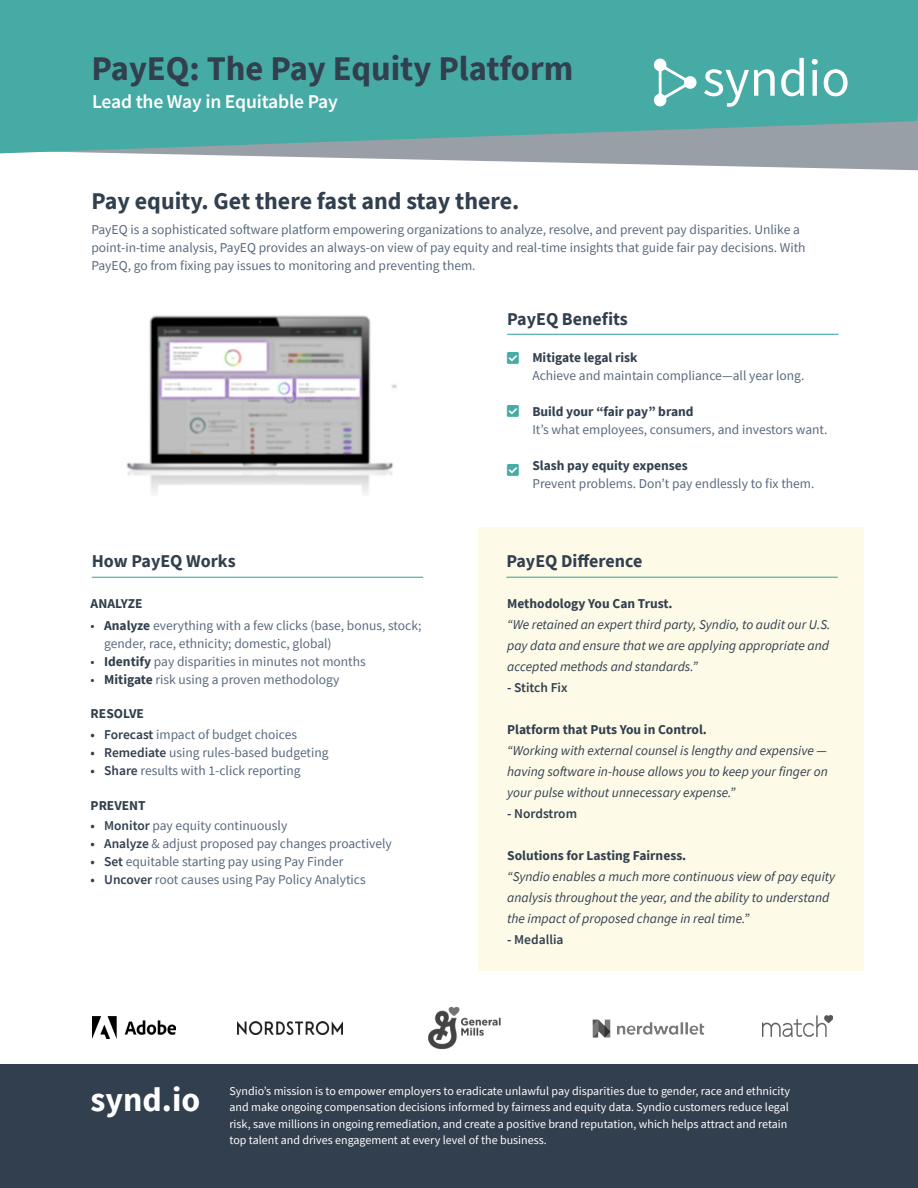
<style>
.page{position:relative;width:918px;height:1188px;background:#fff}
.page>*{position:absolute;margin:0;border:0;box-sizing:border-box;transform-origin:0 0}
.t1{font:53.1px "Source Sans Pro";color:#fff}
.t2{font:700 34.5px "Source Sans Pro";color:#323f4e}
.Paragraph_Style_1{font:700 33.9px "Source Sans Pro";color:#fff}
.t3{font:700 24px "Source Sans Pro";color:#323f4e}
.t4{font:600 19.5px "Source Sans Pro";letter-spacing:-.01em;color:#fff}
.t5{font:700 18px "Source Sans Pro";color:#323f4e}
.t6{font:13.5px/18px "Source Sans Pro";color:#596a7e}
.Paragraph_Style_1-2{font:italic 13.5px/21px "Source Sans Pro";color:#323f4e;text-align:justify}
.Paragraph_Style_1-3{font:700 13.5px "Source Sans Pro";color:#323f4e}
.Paragraph_Style_1-4{font:600 13.5px "Source Sans Pro";color:#323f4e}
.t7{font:13.5px "Font Awesome 5 Pro Solid";color:#46aaa5}
.Paragraph_Style_1-5{font:12px/16.5px "Source Sans Pro";color:#fff}
.s1{color:#323f4e}
.s2{font-weight:700;color:#323f4e}
.s3{font-weight:600;color:#323f4e}
</style>
<div class="page">
<svg style="left:0;top:153px;width:918px;height:18px"></svg>
<svg style="left:0;top:0;width:918px;height:153px;background:#4ea8a5"></svg>
<div style="left:0;top:1065px;width:918px;height:123px;background:#323f4e"></div>
<svg style="left:653px;top:58px;width:44px;height:49px"></svg>
<hr style="left:507px;top:334px;width:331px;height:1px;background:#46aaa5">
<hr style="left:92px;top:577px;width:331px;height:1px;background:#46aaa5">
<div style="left:479px;top:527px;width:385px;height:443px;background:#fefae8"></div>
<img style="left:126px;top:315px;width:271px;height:179px">
<img style="left:237px;top:1021px;width:106px;height:14px">
<img style="left:428px;top:1006px;width:73px;height:44px">
<img style="left:592px;top:1019px;width:113px;height:19px">
<img style="left:763px;top:1016px;width:69px;height:20px">
<img style="left:92px;top:1017px;width:83px;height:22px">
<hr style="left:506px;top:577px;width:332px;height:1px;background:#46aaa5">
<p class="t2" style="left:91px;top:45px;width:483px">PayEQ: The Pay Equity Platform</p>
<p class="t4" style="left:92px;top:89px;width:247px">Lead the Way in Equitable Pay</p>
<p class="t3" style="left:91px;top:185px;width:430px">Pay equity. Get there fast and stay there.</p>
<h1 class="t1" style="left:703px;top:44px;width:149px">syndio</h1>
<p class="t6" style="left:91px;top:220px;width:716px">PayEQ is a sophisticated software platform empowering organizations to analyze, resolve, and prevent pay disparities. Unlike a point-in-time analysis, PayEQ provides an always-on view of pay equity and real-time insights that guide fair pay decisions. With<br>PayEQ, go from fixing pay issues to monitoring and preventing them.</p>
<p class="t5" style="left:507px;top:306px;width:122px">PayEQ Benefits</p>
<p class="t5" style="left:92px;top:549px;width:145px">How PayEQ Works</p>
<p class="t7" style="left:507px;top:352px;width:13px">▲❑◆</p>
<p class="t7" style="left:507px;top:404px;width:13px">▲❑◆</p>
<p class="t7" style="left:507px;top:463px;width:13px">▲❑◆</p>
<p class="Paragraph_Style_1-3" style="left:532px;top:348px;width:107px">Mitigate legal risk</p>
<p class="t6" style="left:532px;top:366px;width:274px">Achieve and maintain compliance—all year long.</p>
<p class="Paragraph_Style_1-3" style="left:532px;top:402px;width:163px">Build your “fair pay” brand</p>
<p class="t6" style="left:532px;top:420px;width:297px">It’s what employees, consumers, and investors want.</p>
<p class="Paragraph_Style_1-3" style="left:532px;top:456px;width:157px">Slash pay equity expenses</p>
<p class="t6" style="left:532px;top:474px;width:284px">Prevent problems. Don’t pay endlessly to fix them.</p>
<p class="t5" style="left:506px;top:549px;width:137px">PayEQ Difference</p>
<p class="Paragraph_Style_1-3" style="left:91px;top:594px;width:53px">ANALYZE</p>
<p class="Paragraph_Style_1-3" style="left:507px;top:594px;width:167px">Methodology You Can Trust.</p>
<p class="Paragraph_Style_1-2" style="left:507px;top:614px;width:325px">“We retained an expert third party, Syndio, to audit our U.S. pay data and ensure that we are applying appropriate and accepted methods and standards.”</p>
<p class="Paragraph_Style_1-4" style="left:507px;top:678px;width:62px">- Stitch Fix</p>
<p class="Paragraph_Style_1-3" style="left:507px;top:720px;width:201px">Platform that Puts You in Control.</p>
<p class="Paragraph_Style_1-2" style="left:507px;top:740px;width:322px">“Working with external counsel is lengthy and expensive — having software in-house allows you to keep your finger on your pulse without unnecessary expense.”</p>
<p class="Paragraph_Style_1-4" style="left:507px;top:804px;width:71px">- Nordstrom</p>
<p class="Paragraph_Style_1-3" style="left:507px;top:846px;width:181px">Solutions for Lasting Fairness.</p>
<p class="Paragraph_Style_1-2" style="left:507px;top:866px;width:330px;text-align:left">“Syndio enables a much more continuous view of pay equity analysis throughout the year, and the ability to understand the impact of proposed change in real time.”</p>
<p class="Paragraph_Style_1-4" style="left:507px;top:930px;width:58px">- Medallia</p>
<p class="t6" style="left:104px;top:616px;width:319px;text-indent:-14px"><span class="s1">•</span> <span class="s2">Analyze</span> everything with a few clicks (base, bonus, stock; gender, race, ethnicity; domestic, global)</p>
<p class="t6" style="left:91px;top:652px;width:277px"><span class="s1">•</span> <span class="s2">Identify</span> pay disparities in minutes not months</p>
<p class="t6" style="left:91px;top:670px;width:250px"><span class="s1">•</span> <span class="s2">Mitigate</span> risk using a proven methodology</p>
<p class="Paragraph_Style_1-3" style="left:91px;top:705px;width:55px">RESOLVE</p>
<p class="t6" style="left:91px;top:725px;width:208px"><span class="s3">• Forecast</span> impact of budget choices</p>
<p class="t6" style="left:91px;top:743px;width:240px"><span class="s3">• Remediate</span> using rules-based budgeting</p>
<p class="t6" style="left:91px;top:761px;width:212px"><span class="s3">• Share</span> results with 1-click reporting</p>
<p class="Paragraph_Style_1-3" style="left:91px;top:796px;width:57px">PREVENT</p>
<p class="t6" style="left:91px;top:817px;width:198px"><span class="s3">• Monitor</span> pay equity continuously</p>
<p class="t6" style="left:91px;top:835px;width:303px"><span class="s3">• Analyze</span> &amp; adjust proposed pay changes proactively</p>
<p class="t6" style="left:91px;top:853px;width:254px"><span class="s3">• Set</span> equitable starting pay using Pay Finder</p>
<p class="t6" style="left:91px;top:871px;width:277px"><span class="s3">• Uncover</span> root causes using Pay Policy Analytics</p>
<p class="Paragraph_Style_1" style="left:91px;top:1076px;width:111px">synd.io</p>
<p class="Paragraph_Style_1-5" style="left:230px;top:1082px;width:562px">Syndio’s mission is to empower employers to eradicate unlawful pay disparities due to gender, race and ethnicity and make ongoing compensation decisions informed by fairness and equity data. Syndio customers reduce legal risk, save millions in ongoing remediation, and create a positive brand reputation, which helps attract and retain top talent and drives engagement at every level of the business.</p>
</div>
